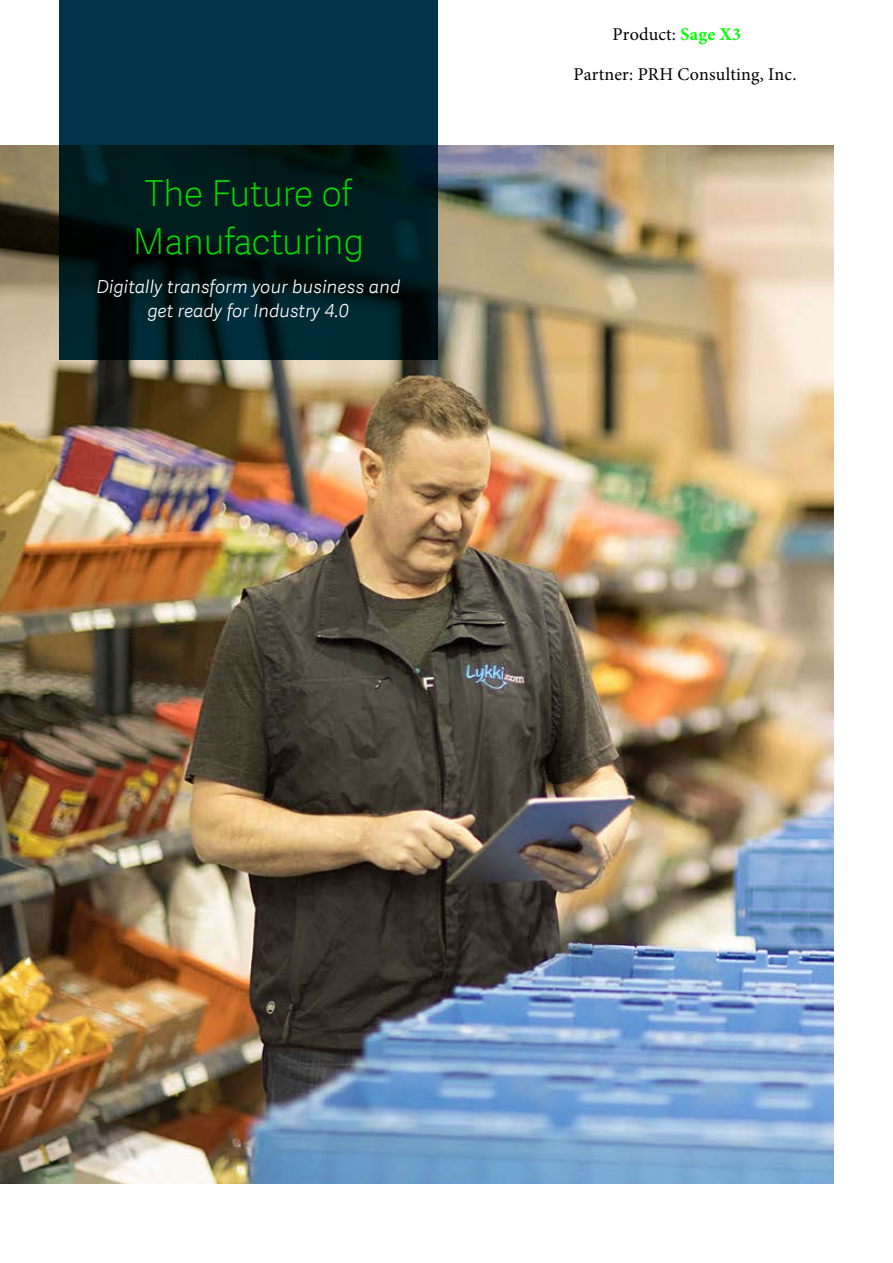
<style>
.page{position:relative;width:893px;height:1263px;background:#fff}
.page>*{position:absolute;margin:0;border:0;box-sizing:border-box;transform-origin:0 0}
.t1{font:36px/48px "Adelle Sans SAGE Th";letter-spacing:-.01em;color:#00dc00;text-align:center}
.t2{font:italic 18px/24px "Adelle Sans SAGE Lt";letter-spacing:.01em;color:#fff;text-align:center}
.t3{font:18px "Minion Pro";letter-spacing:.01em;color:#000}
.s1{font-weight:700;color:#0f0}
</style>
<div class="page">
<img style="left:0;top:146px;width:833px;height:1038px">
<svg style="left:59px;top:0;width:378px;height:360px;background:#00242f"></svg>
<h1 class="t1" style="left:133px;top:168px;width:233px">The Future of<br>Manufacturing</h1>
<p class="t2" style="left:96px;top:274px;width:305px">Digitally transform your business and get ready for Industry 4.0</p>
<p class="t3" style="left:612px;top:22px;width:130px">Product: <span class="s1">Sage X3</span></p>
<p class="t3" style="left:573px;top:62px;width:224px">Partner: PRH Consulting, Inc.</p>
</div>
